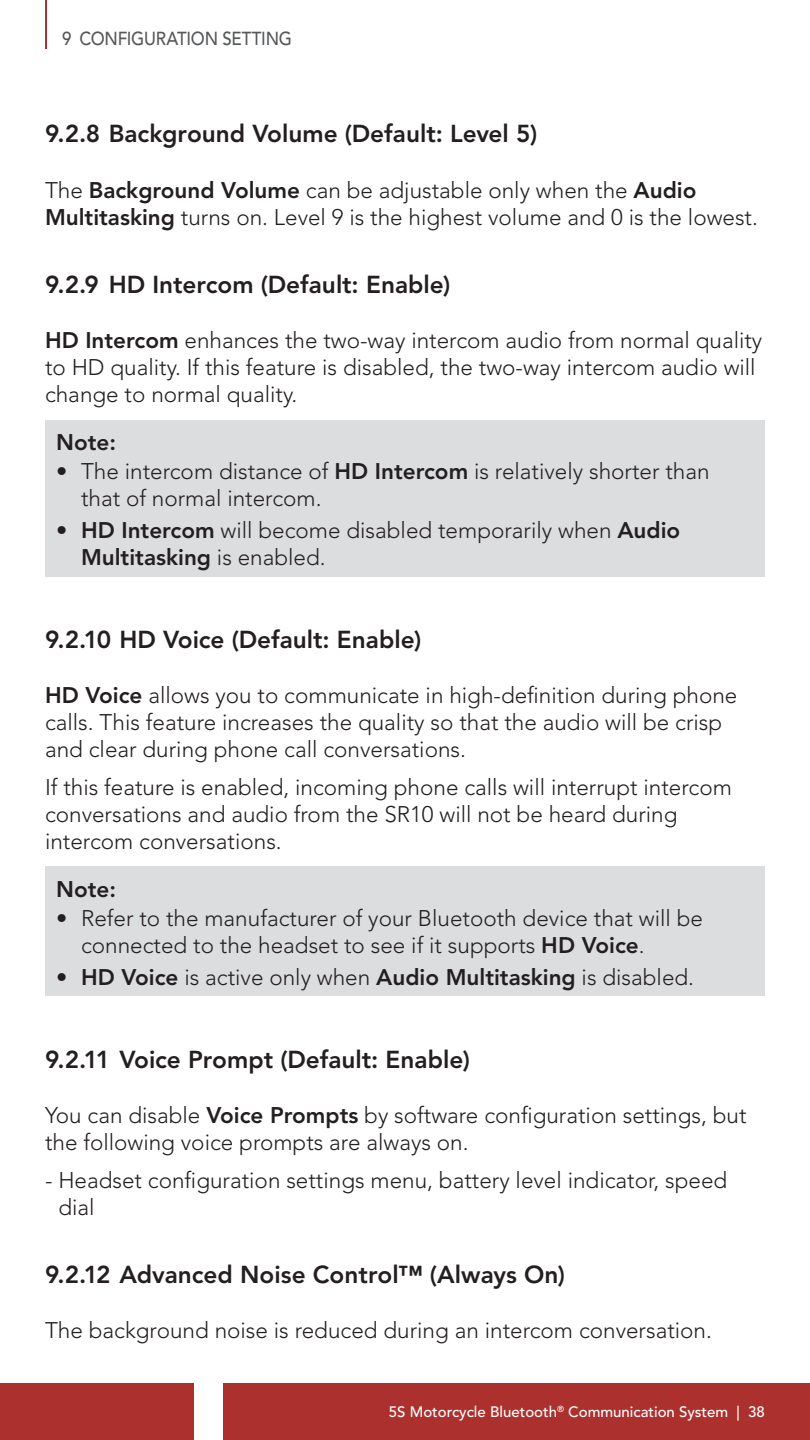
<style>
.page{position:relative;width:810px;height:1440px;background:#fff}
.page>*{position:absolute;margin:0;border:0;box-sizing:border-box;transform-origin:0 0}
.t1{font:800 24.38px "Avenir LT Std";color:#231f20}
.t2{font:300 22.5px/27px "Avenir LT Std";color:#231f20}
.t3{font:800 22.5px "Avenir LT Std";color:#231f20}
.t4{font:500 18.75px "Avenir LT Std";letter-spacing:-.015em;color:#57585a;scale:.9 1}
.t5{font:500 15px "Avenir LT Std";color:#fff}
.s1{font-weight:800}
</style>
<div class="page">
<div style="left:0;top:1383px;width:194px;height:57px;background:#ac312e"></div>
<div style="left:223px;top:1383px;width:587px;height:57px;background:#ac312e"></div>
<hr style="left:45px;top:0;width:1px;height:49px;background:#ac312e">
<div style="left:45px;top:420px;width:720px;height:156px;background:#dcdddf"></div>
<div style="left:45px;top:867px;width:720px;height:129px;background:#dcdddf"></div>
<p class="t4" style="left:62px;top:28px;width:257px">9 CONFIGURATION SETTING</p>
<p class="t1" style="left:45px;top:120px;width:494px">9.2.8 Background Volume (Default: Level 5)</p>
<p class="t2" style="left:45px;top:177px;width:715px">The <span class="s1">Background Volume</span> can be adjustable only when the <span class="s1">Audio<br>Multitasking</span> turns on. Level 9 is the highest volume and 0 is the lowest.</p>
<p class="t1" style="left:45px;top:270px;width:407px">9.2.9 HD Intercom (Default: Enable)</p>
<p class="t2" style="left:45px;top:327px;width:719px"><span class="s1">HD Intercom</span> enhances the two-way intercom audio from normal quality to HD quality. If this feature is disabled, the two-way intercom audio will change to normal quality.</p>
<p class="t3" style="left:56px;top:429px;width:61px">Note:</p>
<p class="t2" style="left:81px;top:458px;width:630px;text-indent:-25px">• The intercom distance of <span class="s1">HD Intercom</span> is relatively shorter than that of normal intercom.</p>
<p class="t2" style="left:81px;top:517px;width:601px;text-indent:-25px">• <span class="s1">HD Intercom</span> will become disabled temporarily when <span class="s1">Audio<br>Multitasking</span> is enabled.</p>
<p class="t1" style="left:45px;top:625px;width:378px">9.2.10 HD Voice (Default: Enable)</p>
<p class="t2" style="left:45px;top:682px;width:694px"><span class="s1">HD Voice</span> allows you to communicate in high-definition during phone calls. This feature increases the quality so that the audio will be crisp and clear during phone call conversations.</p>
<p class="t2" style="left:45px;top:774px;width:688px">If this feature is enabled, incoming phone calls will interrupt intercom conversations and audio from the SR10 will not be heard during intercom conversations.</p>
<p class="t3" style="left:56px;top:876px;width:61px">Note:</p>
<p class="t2" style="left:81px;top:904px;width:624px;text-indent:-25px">• Refer to the manufacturer of your Bluetooth device that will be connected to the headset to see if it supports <span class="s1">HD Voice</span>.</p>
<p class="t2" style="left:56px;top:964px;width:639px">• <span class="s1">HD Voice</span> is active only when <span class="s1">Audio Multitasking</span> is disabled.</p>
<p class="t1" style="left:45px;top:1045px;width:426px">9.2.11 Voice Prompt (Default: Enable)</p>
<p class="t2" style="left:45px;top:1102px;width:703px">You can disable <span class="s1">Voice Prompts</span> by software configuration settings, but the following voice prompts are always on.</p>
<p class="t2" style="left:58px;top:1167px;width:671px;text-indent:-13px">- Headset configuration settings menu, battery level indicator, speed dial</p>
<p class="t1" style="left:45px;top:1260px;width:522px">9.2.12 Advanced Noise Control™ (Always On)</p>
<p class="t2" style="left:45px;top:1317px;width:669px">The background noise is reduced during an intercom conversation.</p>
<p class="t5" style="left:389px;top:1403px;width:378px">5S Motorcycle Bluetooth<sup>®</sup> Communication System | 38</p>
</div>
